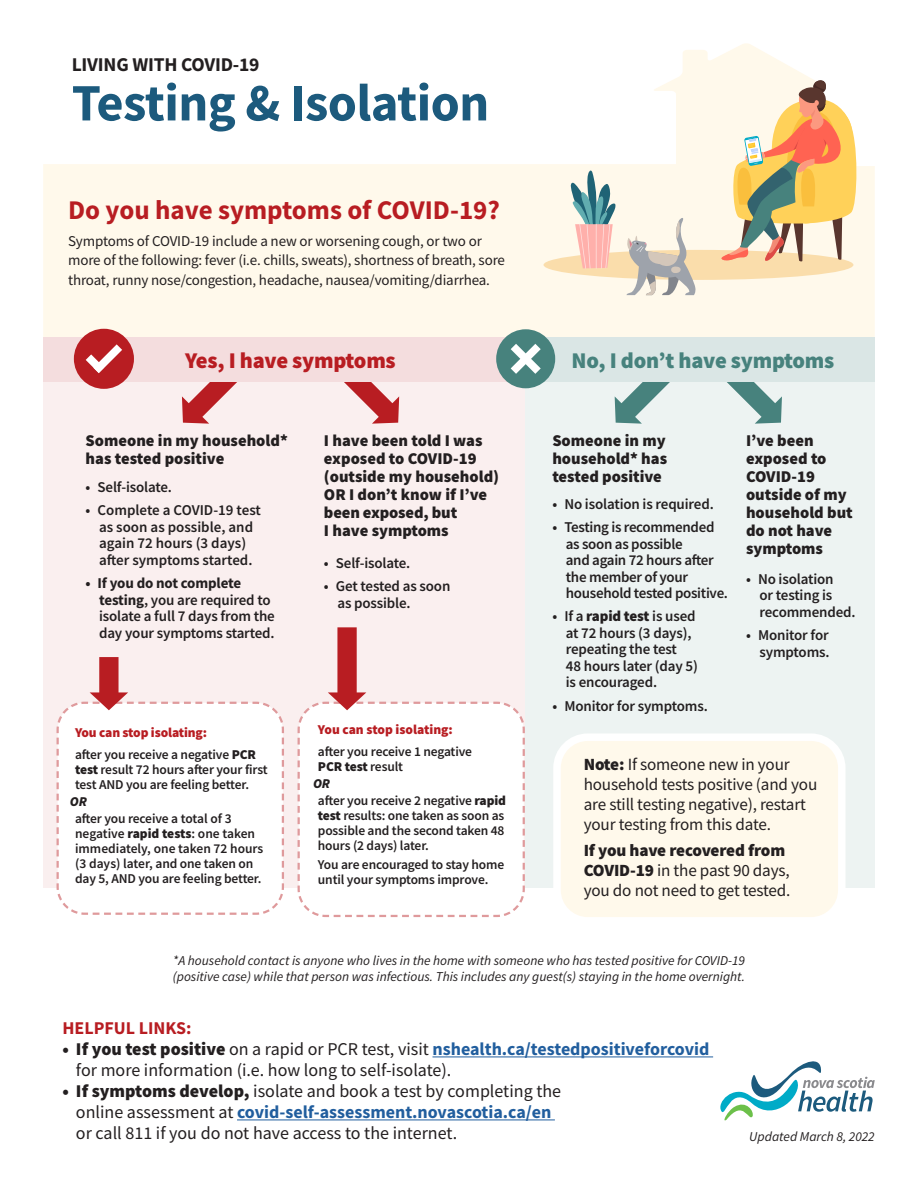
<style>
.page{position:relative;width:918px;height:1188px;background:#fff}
.page>*{position:absolute;margin:0;border:0;box-sizing:border-box;transform-origin:0 0}
.Main_Heading{font:700 52.5px "Source Sans Pro";letter-spacing:-.01em;color:#1c5a7d}
.Main_Heading-2{font:700 27px "Source Sans Pro";color:#b81d22}
.t1{font:900 22.5px "Source Sans Pro";letter-spacing:-.01em;color:#47827d}
.t2{font:900 22.5px "Source Sans Pro";letter-spacing:-.01em;color:#b81d22}
.t3{font:700 19.5px "Source Sans Pro";letter-spacing:-.01em;color:#231f20}
.t4{font:18px/21px "Source Sans Pro";color:#231f20}
.t5{font:700 18px "Source Sans Pro";color:#b81d22}
.Callout{font:17.1px/20px "Source Sans Pro";letter-spacing:-.01em;color:#231f20}
.t6{font:900 16.5px/18px "Source Sans Pro";color:#231f20}
.t7{font:600 15px/16.5px "Source Sans Pro";letter-spacing:-.01em;color:#231f20}
.Copy{font:15px/19.5px "Source Sans Pro";letter-spacing:-.01em;color:#231f20}
.Copy-2{font:600 13.5px/15px "Source Sans Pro";letter-spacing:-.01em;color:#231f20}
.t8{font:italic 13.5px/16.5px "Source Sans Pro";color:#231f20}
.t9{font:900 13.5px "Source Sans Pro";letter-spacing:-.01em;color:#b81d22}
.Copy-3{font:italic 900 13.5px "Source Sans Pro";color:#231f20}
.s1{font-weight:700}
.s2{font-weight:900}
.s3{font-weight:700;color:#215e9e}
</style>
<div class="page">
<svg style="left:43px;top:43px;width:832px;height:295px;fill:#fff9eb"></svg>
<div style="left:525px;top:338px;width:350px;height:550px;background:#edf3f2"></div>
<div style="left:43px;top:338px;width:482px;height:550px;background:#faefef"></div>
<hr style="left:433px;top:1056px;width:280px;height:1px;background:#215e9e">
<hr style="left:237px;top:1119px;width:318px;height:1px;background:#215e9e">
<svg style="left:720px;top:1061px;width:155px;height:60px"></svg>
<div style="left:56px;top:701px;width:228px;height:214px;background:#fff"></div>
<div style="left:297px;top:701px;width:228px;height:216px;background:#fff"></div>
<svg style="left:90px;top:657px;width:158px;height:53px"></svg>
<svg style="left:328px;top:627px;width:161px;height:83px"></svg>
<div style="left:544px;top:250px;width:309px;height:30px;background:#faddab;border-radius:50%"></div>
<svg style="left:721px;top:80px;width:139px;height:182px;background:#e3c69a"></svg>
<svg style="left:625px;top:216px;width:71px;height:79px;background:#dcd5ca"></svg>
<svg style="left:571px;top:170px;width:45px;height:98px;background:#b6beba"></svg>
<svg style="left:579px;top:224px;width:7px;height:45px"></svg>
<hr style="left:587px;top:224px;width:3px;height:45px;background:#ffe0de">
<hr style="left:596px;top:224px;width:1px;height:45px;background:#ffe0de">
<hr style="left:601px;top:224px;width:3px;height:45px;background:#ffe0de">
<svg style="left:605px;top:224px;width:5px;height:44px"></svg>
<svg style="left:182px;top:382px;width:55px;height:42px"></svg>
<svg style="left:344px;top:382px;width:55px;height:42px"></svg>
<svg style="left:615px;top:382px;width:55px;height:42px"></svg>
<svg style="left:727px;top:382px;width:55px;height:42px"></svg>
<div style="left:507px;top:338px;width:368px;height:44px;background:#dae6e5"></div>
<div style="left:43px;top:338px;width:464px;height:44px;background:#f4ddde"></div>
<div style="left:496px;top:329px;width:59px;height:59px;background:#47827d;border-radius:50%"></div>
<svg style="left:511px;top:344px;width:30px;height:30px"></svg>
<div style="left:74px;top:329px;width:60px;height:60px;background:#b81d22;border-radius:50%"></div>
<svg style="left:86px;top:344px;width:36px;height:29px"></svg>
<div style="left:557px;top:737px;width:285px;height:184px;background:#fff9eb;border-radius:31px"></div>
<div style="left:553px;top:733px;width:293px;height:192px;border:8px solid #fff;border-radius:31px"></div>
<h1 class="t3" style="left:72px;top:51px;width:189px">LIVING WITH COVID-19</h1>
<p class="Main_Heading" style="left:72px;top:67px;width:419px">Testing &amp; Isolation</p>
<p class="Main_Heading-2" style="left:68px;top:192px;width:433px">Do you have symptoms of COVID-19?</p>
<p class="Copy" style="left:68px;top:231px;width:438px">Symptoms of COVID-19 include a new or worsening cough, or two or more of the following: fever (i.e. chills, sweats), shortness of breath, sore throat, runny nose/congestion, headache, nausea/vomiting/diarrhea.</p>
<p class="t2" style="left:185px;top:345px;width:212px">Yes, I have symptoms</p>
<h2 class="t1" style="left:571px;top:345px;width:265px">No, I don’t have symptoms</h2>
<h2 class="t6" style="left:86px;top:432px;width:204px">Someone in my household* has tested positive</h2>
<p class="t7" style="left:86px;top:479px;width:88px">• Self-isolate.</p>
<p class="t7" style="left:86px;top:502px;width:177px;text-align:center">• Complete a COVID-19 test as soon as possible, and again 72 hours (3 days) after symptoms started.</p>
<p class="t7" style="left:99px;top:575px;width:177px;text-indent:-14px"><span class="s1">• If you do not complete testing</span>, you are required to isolate a full 7 days from the day your symptoms started.</p>
<h2 class="t6" style="left:324px;top:432px;width:177px">I have been told I was exposed to COVID-19 (outside my household)<br>OR I don’t know if I’ve been exposed, but<br>I have symptoms</h2>
<p class="t7" style="left:324px;top:555px;width:88px">• Self-isolate.</p>
<p class="t7" style="left:337px;top:578px;width:114px;text-indent:-14px">• Get tested as soon as possible.</p>
<p class="t9" style="left:75px;top:724px;width:134px">You can stop isolating:</p>
<p class="Copy-2" style="left:75px;top:747px;width:194px">after you receive a negative <span class="s2">PCR test</span> result 72 hours after your first test AND you are feeling better.</p>
<p class="Copy-2" style="left:75px;top:811px;width:190px">after you receive a total of 3 negative <span class="s2">rapid tests</span>: one taken immediately, one taken 72 hours (3 days) later, and one taken on day 5, AND you are feeling better.</p>
<p class="Copy-3" style="left:70px;top:792px;width:19px">OR</p>
<p class="t9" style="left:318px;top:720px;width:137px">You can stop isolating:</p>
<p class="Copy-2" style="left:318px;top:744px;width:156px">after you receive 1 negative<br><span class="s2">PCR test</span> result</p>
<p class="Copy-2" style="left:318px;top:793px;width:190px;text-align:justify">after you receive 2 negative <span class="s2">rapid test</span> results: one taken as soon as possible and the second taken 48 hours (2 days) later.</p>
<p class="Copy-2" style="left:318px;top:857px;width:188px">You are encouraged to stay home until your symptoms improve.</p>
<p class="Copy-3" style="left:313px;top:774px;width:19px">OR</p>
<h2 class="t6" style="left:552px;top:432px;width:116px;text-align:justify">Someone in my household* has tested positive</h2>
<p class="t7" style="left:552px;top:496px;width:163px">• No isolation is required.</p>
<p class="t7" style="left:566px;top:519px;width:164px;text-indent:-14px">• Testing is recommended as soon as possible<br>and again 72 hours after the member of your household tested positive.</p>
<p class="t7" style="left:566px;top:608px;width:134px;text-indent:-14px">• If a <span class="s2">rapid test</span> is used at 72 hours (3 days), repeating the test<br>48 hours later (day 5) is encouraged.</p>
<p class="t7" style="left:552px;top:697px;width:157px">• Monitor for symptoms.</p>
<h2 class="t6" style="left:746px;top:432px;width:108px">I’ve been exposed to<br>COVID-19 outside of my household but do not have symptoms</h2>
<p class="t7" style="left:760px;top:570px;width:98px;text-indent:-14px">• No isolation<br>or testing is recommended.</p>
<p class="t7" style="left:746px;top:627px;width:85px;text-align:right">• Monitor for symptoms.</p>
<p class="Callout" style="left:584px;top:754px;width:235px"><span class="s2">Note:</span> If someone new in your household tests positive (and you are still testing negative), restart your testing from this date.</p>
<p class="Callout" style="left:584px;top:840px;width:208px"><span class="s2">If you have recovered from<br>COVID-19</span> in the past 90 days, you do not need to get tested.</p>
<p class="t8" style="left:173px;top:952px;width:574px">*A household contact is anyone who lives in the home with someone who has tested positive for COVID-19 (positive case) while that person was infectious. This includes any guest(s) staying in the home overnight.</p>
<p class="t5" style="left:62px;top:1016px;width:131px">HELPFUL LINKS:</p>
<p class="t4" style="left:76px;top:1039px;width:635px;text-indent:-14px"><span class="s2">• If you test positive</span> on a rapid or PCR test, visit <span class="s3">nshealth.ca/testedpositiveforcovid </span>for more information (i.e. how long to self-isolate).</p>
<p class="t4" style="left:76px;top:1081px;width:487px;text-indent:-14px"><span class="s2">• If symptoms develop,</span> isolate and book a test by completing the online assessment at <span class="s3">covid-self-assessment.novascotia.ca/en </span>or call 811 if you do not have access to the internet.</p>
<p class="t8" style="left:749px;top:1129px;width:127px">Updated March 8, 2022</p>
</div>
